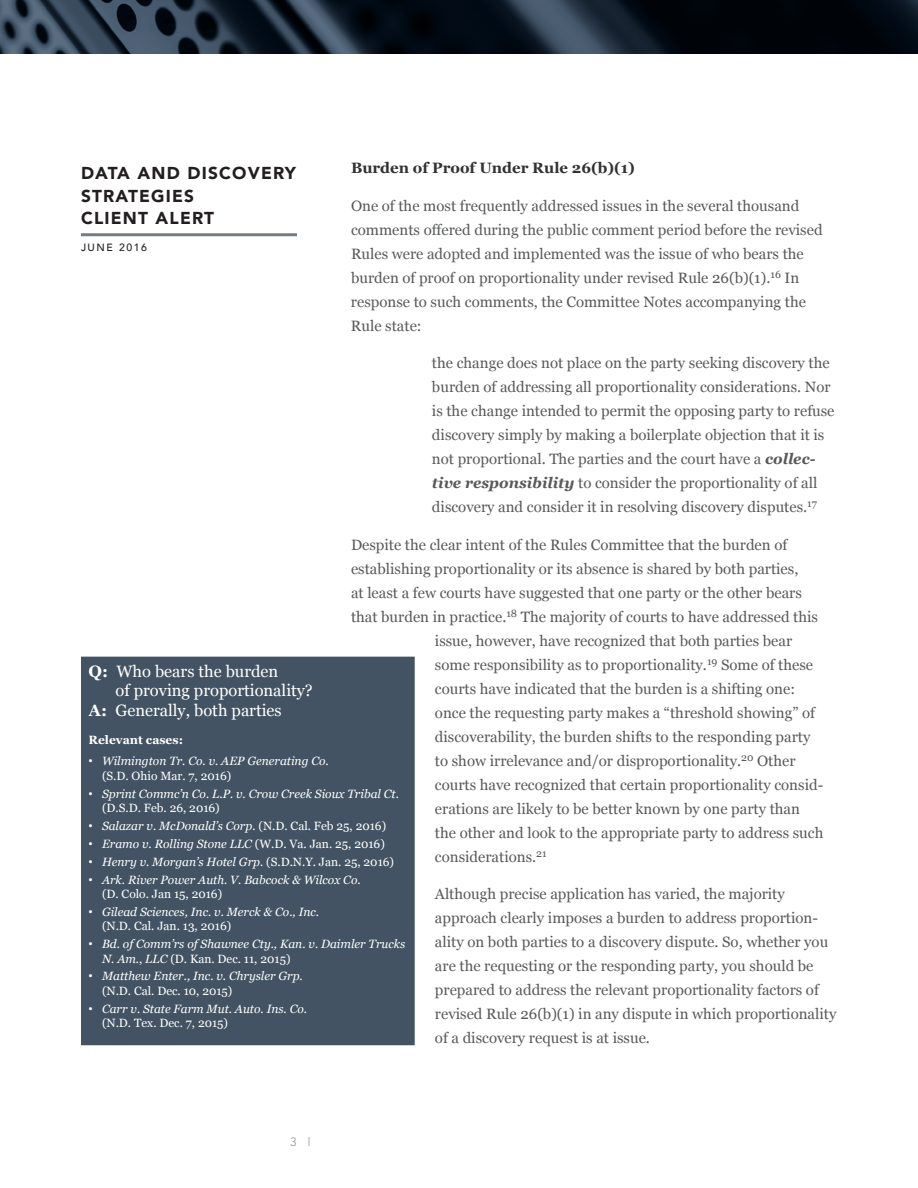
<style>
.page{position:relative;width:918px;height:1188px;background:#fff}
.page>*{position:absolute;margin:0;border:0;box-sizing:border-box;transform-origin:0 0}
.t1{font:900 17.25px/22.5px "Avenir";letter-spacing:.07em;color:#231f20}
.t2{font:16.5px "Georgia";color:#fff}
.t3{font:15px/24px "Georgia";color:#58595b}
.t4{font:700 15px "Georgia";color:#333132}
.t5{font:italic 12px/14.4px "Georgia";color:#fff}
.t6{font:700 12px "Georgia";color:#fff}
.t7{font:12px "Avenir";color:#939598}
.t8{font:500 10.5px "Avenir";letter-spacing:.15em;color:#231f20}
.s1{font-weight:700;font-style:italic}
.s2{font-weight:700}
.s3{font-family:"Arial";font-style:normal}
.s4{font-style:normal}
</style>
<div class="page">
<svg style="left:0;top:0;width:918px;height:54px;background:#16212d"></svg>
<hr style="left:81px;top:233px;width:216px;height:3px;background:#737c85">
<div style="left:85px;top:660px;width:326px;height:382px;background:#435363"></div>
<div style="left:81px;top:657px;width:334px;height:388px;border:8px solid #435363"></div>
<p class="t4" style="left:351px;top:159px;width:285px">Burden of Proof Under Rule 26(b)(1)</p>
<p class="t3" style="left:351px;top:194px;width:473px">One of the most frequently addressed issues in the several thousand comments offered during the public comment period before the revised Rules were adopted and implemented was the issue of who bears the burden of proof on proportionality under revised Rule 26(b)(1).<sup>16</sup> In response to such comments, the Committee Notes accompanying the Rule state:</p>
<p class="t3" style="left:432px;top:351px;width:404px">the change does not place on the party seeking discovery the burden of addressing all proportionality considerations. Nor is the change intended to permit the opposing party to refuse discovery simply by making a boilerplate objection that it is not proportional. The parties and the court have a <span class="s1">collec&shy;tive responsibility</span> to consider the proportionality of all discovery and consider it in resolving discovery disputes.<sup>17</sup></p>
<p class="t3" style="left:351px;top:533px;width:438px">Despite the clear intent of the Rules Committee that the burden of</p>
<p class="t3" style="left:351px;top:557px;width:449px">establishing proportionality or its absence is shared by both parties,</p>
<p class="t3" style="left:351px;top:581px;width:452px">at least a few courts have suggested that one party or the other bears</p>
<p class="t3" style="left:351px;top:605px;width:469px">that burden in practice.<sup>18</sup> The majority of courts to have addressed this</p>
<p class="t3" style="left:435px;top:629px;width:359px">issue, however, have recognized that both parties bear</p>
<p class="t3" style="left:435px;top:653px;width:380px">some responsibility as to proportionality.<sup>19</sup> Some of these</p>
<p class="t3" style="left:435px;top:677px;width:362px">courts have indicated that the burden is a shifting one:</p>
<p class="t3" style="left:435px;top:701px;width:382px">once the requesting party makes a “threshold showing” of</p>
<p class="t3" style="left:435px;top:725px;width:377px">discoverability, the burden shifts to the responding party</p>
<p class="t3" style="left:435px;top:749px;width:362px">to show irrelevance and/or disproportionality.<sup>20</sup> Other</p>
<p class="t3" style="left:435px;top:773px;width:390px">courts have recognized that certain proportionality consid-</p>
<p class="t3" style="left:435px;top:797px;width:367px">erations are likely to be better known by one party than</p>
<p class="t3" style="left:435px;top:821px;width:390px">the other and look to the appropriate party to address such</p>
<p class="t3" style="left:435px;top:845px;width:113px">considerations.<sup>21</sup></p>
<p class="t3" style="left:435px;top:882px;width:403px">Although precise application has varied, the majority approach clearly imposes a burden to address proportion&shy;ality on both parties to a discovery dispute. So, whether you are the requesting or the responding party, you should be prepared to address the relevant proportionality factors of revised Rule 26(b)(1) in any dispute in which proportionality of a discovery request is at issue.</p>
<p class="t1" style="left:81px;top:162px;width:217px">DATA AND DISCOVERY<br>STRATEGIES<br>CLIENT ALERT</p>
<p class="t8" style="left:81px;top:239px;width:68px">JUNE 2016</p>
<p class="t2" style="left:88px;top:661px;width:191px"><span class="s2">Q:</span> Who bears the burden</p>
<p class="t2" style="left:116px;top:681px;width:199px">of proving proportionality?</p>
<p class="t2" style="left:89px;top:701px;width:195px"><span class="s2">A:</span> Generally, both parties</p>
<p class="t6" style="left:88px;top:732px;width:96px">Relevant cases:</p>
<p class="t5" style="left:102px;top:754px;width:228px;text-indent:-14px"><span class="s3">•</span> Wilmington Tr. Co. v. AEP Generating Co<span class="s4">. (S.D. Ohio Mar. 7, 2016)</span></p>
<p class="t5" style="left:102px;top:786px;width:298px;text-indent:-14px"><span class="s3">•</span> Sprint Commc’n Co. L.P. v. Crow Creek Sioux Tribal Ct. <span class="s4">(D.S.D. Feb. 26, 2016)</span></p>
<p class="t5" style="left:89px;top:819px;width:299px"><span class="s3">•</span> Salazar v. McDonald’s Corp. <span class="s4">(N.D. Cal. Feb 25, 2016)</span></p>
<p class="t5" style="left:89px;top:837px;width:298px"><span class="s3">•</span> Eramo v. Rolling Stone LLC <span class="s4">(W.D. Va. Jan. 25, 2016)</span></p>
<p class="t5" style="left:89px;top:854px;width:307px"><span class="s3">•</span> Henry v. Morgan’s Hotel Grp. <span class="s4">(S.D.N.Y. Jan. 25, 2016)</span></p>
<p class="t5" style="left:102px;top:872px;width:260px;text-indent:-14px"><span class="s3">•</span> Ark. River Power Auth. V. Babcock &amp; Wilcox Co. <span class="s4">(D. Colo. Jan 15, 2016)</span></p>
<p class="t5" style="left:102px;top:905px;width:219px;text-indent:-14px"><span class="s3">•</span> Gilead Sciences, Inc. v. Merck &amp; Co., Inc<span class="s4">. (N.D. Cal. Jan. 13, 2016)</span></p>
<p class="t5" style="left:102px;top:937px;width:305px;text-indent:-14px"><span class="s3">•</span> Bd. of Comm’rs of Shawnee Cty., Kan. v. Daimler Trucks<br>N. Am.<span class="s4">,</span> LLC <span class="s4">(D. Kan. Dec. 11, 2015)</span></p>
<p class="t5" style="left:102px;top:969px;width:202px;text-indent:-14px"><span class="s3">•</span> Matthew Enter., Inc. v. Chrysler Grp. <span class="s4">(N.D. Cal. Dec. 10, 2015)</span></p>
<p class="t5" style="left:102px;top:1002px;width:207px;text-indent:-14px"><span class="s3">•</span> Carr v. State Farm Mut. Auto. Ins. Co. <span class="s4">(N.D. Tex. Dec. 7, 2015)</span></p>
<p class="t7" style="left:290px;top:1135px;width:22px">3 |</p>
</div>
